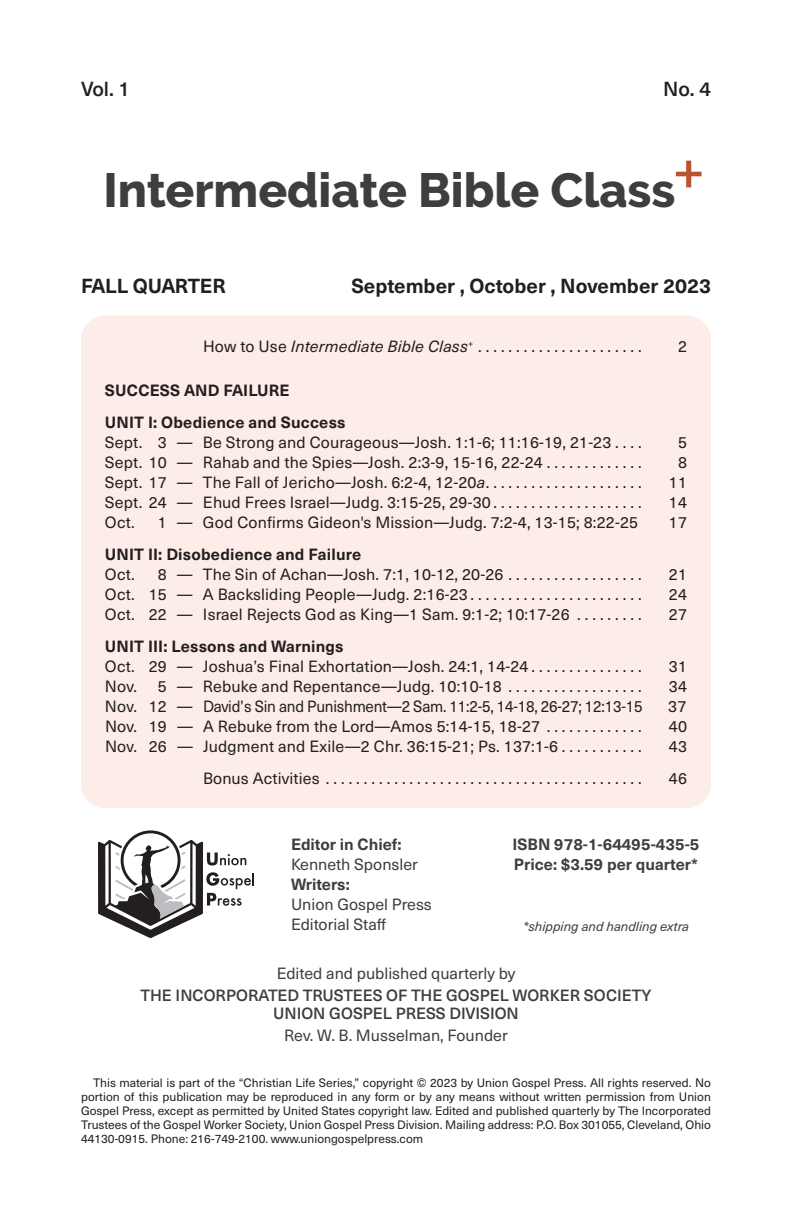
<style>
.page{position:relative;width:792px;height:1224px;background:#fff}
.page>*{position:absolute;margin:0;border:0;box-sizing:border-box;transform-origin:0 0}
.t1{font:800 47.8px "Raleway";color:#3e3e3f}
.t2{font:700 20px "Neue Haas Unica W1 G";color:#231f20}
.t3{font:700 20px "Neue Haas Unica W1 G";letter-spacing:-.02em;color:#231f20}
.t4{font:500 20px "Neue Haas Unica W1 G";color:#231f20}
.t5{font:16px/20px "Neue Haas Unica W1 G";letter-spacing:.01em;color:#231f20}
.t6{font:16px/20px "Neue Haas Unica W1 G";color:#3e3e3f}
.t7{font:500 16px/22px "Neue Haas Unica W1 G";color:#3e3e3f;text-align:center}
.t8{font:700 16px/32px "Neue Haas Unica W1 G";letter-spacing:.01em;color:#231f20}
.t9{font:16px "Neue Haas Unica W1 G";letter-spacing:-.015em;color:#231f20}
.t10{font:700 16px/20.2px "Neue Haas Unica W1 G";color:#3e3e3f}
.t11{font:italic 13px "Neue Haas Unica W1 G";color:#3e3e3f}
.t12{font:12px/14px "Neue Haas Unica W1 G";color:#231f20;text-align:justify}
.s1{font-weight:400;font-size:82px;color:#bb5333}
.s2{font-style:italic}
.s3{font-weight:400}
.s4{font-weight:700}
.s5{font-weight:500}
</style>
<div class="page">
<div style="left:81px;top:316px;width:630px;height:492px;background:#fdede9;border-radius:24px"></div>
<svg style="left:98px;top:830px;width:156px;height:108px"></svg>
<p class="t4" style="left:81px;top:74px;width:51px">Vol. 1</p>
<p class="t4" style="left:663px;top:74px;width:49px">No. 4</p>
<p class="t1" style="left:103px;top:164px;width:604px">Intermediate Bible Class<span class="s1">+</span></p>
<p class="t3" style="left:81px;top:271px;width:146px">FALL QUARTER</p>
<p class="t2" style="left:351px;top:271px;width:361px">September , October , November 2023</p>
<p class="t5" style="left:203px;top:335px;width:440px">How to Use <span class="s2">Intermediate Bible Class</span><sup>+</sup> . . . . . . . . . . . . . . . . . . . . . .</p>
<p class="t5" style="left:678px;top:335px;width:10px">2</p>
<p class="t8" style="left:105px;top:373px;width:242px">SUCCESS AND FAILURE<br>UNIT I: Obedience and Success</p>
<p class="t5" style="left:105px;top:431px;width:538px">Sept . 3 — Be Strong and Courageous—Josh . 1:1-6; 11:16-19, 21-23 . . . .</p>
<p class="t5" style="left:678px;top:431px;width:10px">5</p>
<p class="t5" style="left:105px;top:451px;width:538px">Sept . 10 — Rahab and the Spies—Josh . 2:3-9, 15-16, 22-24 . . . . . . . . . . . . .</p>
<p class="t5" style="left:678px;top:451px;width:10px">8</p>
<p class="t5" style="left:105px;top:471px;width:538px">Sept . 17 — The Fall of Jericho—Josh . 6:2-4, 12-20<span class="s2">a</span> . . . . . . . . . . . . . . . . . . . . .</p>
<p class="t5" style="left:669px;top:471px;width:20px">11</p>
<p class="t5" style="left:105px;top:491px;width:538px">Sept . 24 — Ehud Frees Israel—Judg . 3:15-25, 29-30 . . . . . . . . . . . . . . . . . . . .</p>
<p class="t5" style="left:669px;top:491px;width:20px">14</p>
<p class="t5" style="left:105px;top:511px;width:31px">Oct .</p>
<p class="t5" style="left:158px;top:511px;width:482px">1 — God Confirms Gideon's Mission—Judg . 7:2-4, 13-15; 8:22-25</p>
<p class="t5" style="left:669px;top:511px;width:20px">17</p>
<p class="t8" style="left:105px;top:543px;width:258px;line-height:20px">UNIT II: Disobedience and Failure<br><span class="s3">Oct .</span></p>
<p class="t5" style="left:158px;top:563px;width:485px">8 — The Sin of Achan—Josh . 7:1, 10-12, 20-26 . . . . . . . . . . . . . . . . . .</p>
<p class="t5" style="left:669px;top:563px;width:20px">21</p>
<p class="t5" style="left:105px;top:583px;width:538px">Oct . 15 — A Backsliding People—Judg . 2:16-23 . . . . . . . . . . . . . . . . . . . . . . .</p>
<p class="t5" style="left:669px;top:583px;width:20px">24</p>
<p class="t5" style="left:105px;top:603px;width:538px">Oct . 22 — Israel Rejects God as King—1 Sam . 9:1-2; 10:17-26 . . . . . . . . .</p>
<p class="t5" style="left:669px;top:603px;width:20px">27</p>
<p class="t5" style="left:105px;top:635px;width:538px"><span class="s4">UNIT III: Lessons and Warnings<br></span>Oct . 29 — Joshua’s Final Exhortation—Josh . 24:1, 14-24 . . . . . . . . . . . . . . .</p>
<p class="t5" style="left:669px;top:655px;width:20px">31</p>
<p class="t5" style="left:105px;top:675px;width:34px">Nov .</p>
<p class="t5" style="left:158px;top:675px;width:485px">5 — Rebuke and Repentance—Judg . 10:10-18 . . . . . . . . . . . . . . . . . .</p>
<p class="t5" style="left:669px;top:675px;width:20px">34</p>
<p class="t9" style="left:105px;top:695px;width:539px">Nov . 12 — David’s Sin and Punishment—2 Sam . 11:2-5, 14-18, 26-27; 12:13-15</p>
<p class="t5" style="left:668px;top:695px;width:20px">37</p>
<p class="t5" style="left:105px;top:715px;width:538px">Nov . 19 — A Rebuke from the Lord—Amos 5:14-15, 18-27 . . . . . . . . . . . . .</p>
<p class="t5" style="left:669px;top:715px;width:20px">40</p>
<p class="t5" style="left:105px;top:735px;width:538px">Nov . 26 — Judgment and Exile—2 Chr . 36:15-21; Ps . 137:1-6 . . . . . . . . . . .</p>
<p class="t5" style="left:669px;top:735px;width:20px">43</p>
<p class="t5" style="left:203px;top:767px;width:440px">Bonus Activities . . . . . . . . . . . . . . . . . . . . . . . . . . . . . . . . . . . . . . . . . .</p>
<p class="t5" style="left:669px;top:767px;width:20px">46</p>
<p class="t6" style="left:291px;top:834px;width:142px"><span class="s4">Editor in Chief:<br></span>Kenneth Sponsler<br><span class="s4">Writers:<br></span>Union Gospel Press<br>Editorial Staff</p>
<p class="t10" style="left:513px;top:833px;width:188px">ISBN 978-1-64495-435-5<br>Price: $3.59 per quarter*</p>
<p class="t11" style="left:523px;top:916px;width:167px">*shipping and handling extra</p>
<p class="t7" style="left:141px;top:961px;width:512px"><span class="s3">Edited and published quarterly by<br></span>THE INCORPORATED TRUSTEES OF THE GOSPEL WORKER SOCIETY</p>
<p class="t6" style="left:273px;top:1001px;width:247px;line-height:22px;text-align:center"><span class="s5">UNION GOSPEL PRESS DIVISION<br></span>Rev . W . B . Musselman, Founder</p>
<p class="t12" style="left:81px;top:1075px;width:632px;text-indent:12px">This material is part of the “Christian Life Series,” copyright © 2023 by Union Gospel Press . All rights reserved . No portion of this publication may be reproduced in any form or by any means without written permission from Union Gospel Press, except as permitted by United States copyright law . Edited and published quarterly by The Incorporated Trustees of the Gospel Worker Society, Union Gospel Press Division . Mailing address: P .O . Box 301055, Cleveland, Ohio 44130-0915 . Phone: 216-749-2100 . www .uniongospelpress .com</p>
</div>
